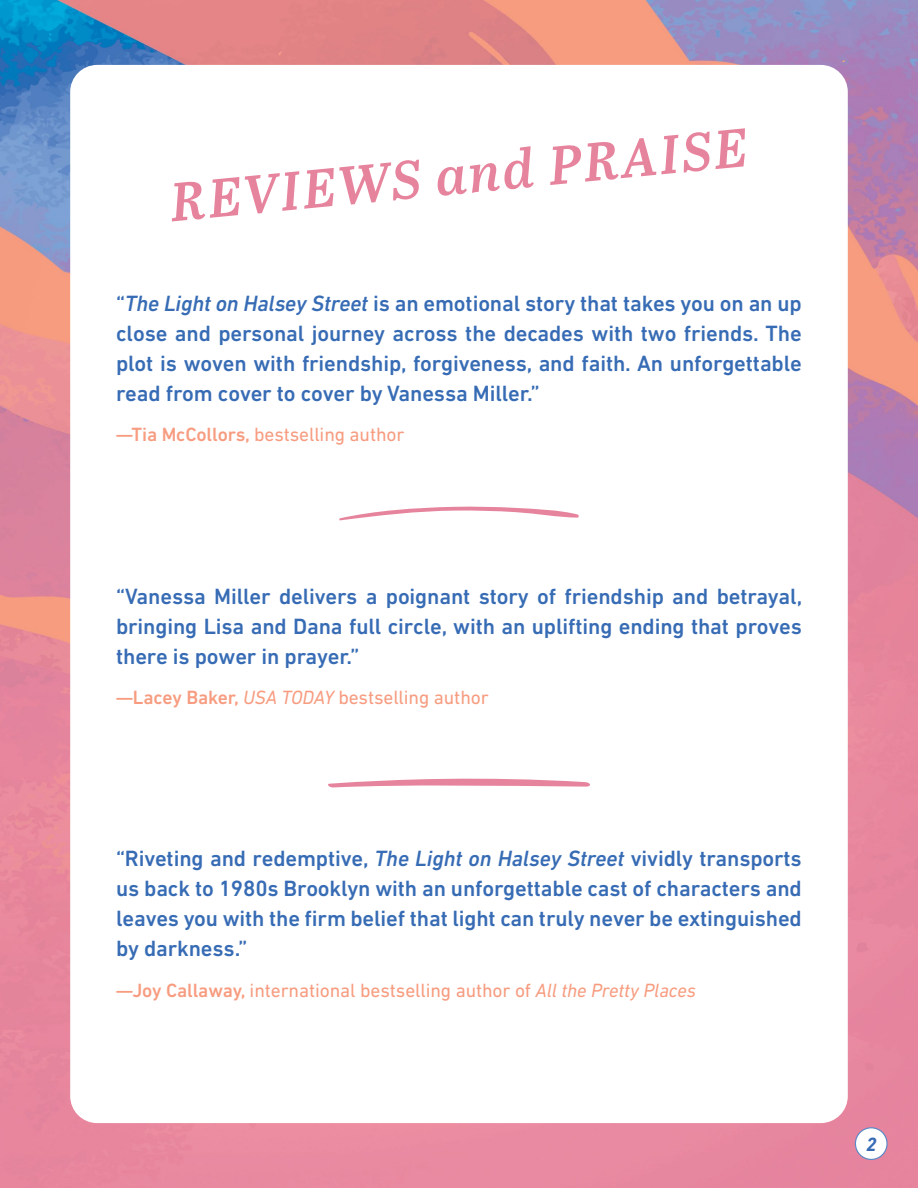
<style>
.page{position:relative;width:918px;height:1188px;background:#fff}
.page>*{position:absolute;margin:0;border:0;box-sizing:border-box;transform-origin:0 0}
.t1{font:italic 600 54px "Abril Text";color:#e7849d}
.t2{font:500 22.5px/30px "DIN Next LT Pro";letter-spacing:-.005em;color:#376cb5;text-align:justify}
.t3{font:19.5px "DIN Next LT Pro";letter-spacing:-.005em;color:#f79c80}
.t4{font:italic 700 19.5px "DIN Next LT Pro";color:#376cb5}
.s1{font-style:italic}
.s2{font-weight:500}
</style>
<div class="page">
<img style="left:0;top:0;width:918px;height:1188px">
<div style="left:70px;top:65px;width:778px;height:1058px;background:#fff;border-radius:27px"></div>
<div style="left:855px;top:1128px;width:32px;height:31px;background:#fff;border-radius:50%"></div>
<div style="left:855px;top:1127px;width:33px;height:33px;border:1px solid #5d88c6;border-radius:50%"></div>
<svg style="left:339px;top:506px;width:240px;height:14px"></svg>
<svg style="left:328px;top:778px;width:262px;height:10px"></svg>
<h1 class="t1" style="left:167px;top:161px;width:581px;rotate:-5deg">REVIEWS and PRAISE</h1>
<p class="t2" style="left:116px;top:288px;width:687px">“<span class="s1">The Light on Halsey Street</span> is an emotional story that takes you on an up close and personal journey across the decades with two friends. The plot is woven with friendship, forgiveness, and faith. An unforgettable read from cover to cover by Vanessa Miller.”</p>
<p class="t3" style="left:116px;top:423px;width:290px"><span class="s2">—Tia McCollors,</span> bestselling author</p>
<p class="t2" style="left:116px;top:581px;width:688px">“Vanessa Miller delivers a poignant story of friendship and betrayal, bringing Lisa and Dana full circle, with an uplifting ending that proves there is power in prayer.”</p>
<p class="t3" style="left:116px;top:687px;width:374px"><span class="s2">—Lacey Baker,</span> <span class="s1">USA TODAY</span> bestselling author</p>
<p class="t2" style="left:116px;top:844px;width:687px">“Riveting and redemptive, <span class="s1">The Light on Halsey Street</span> vividly transports us back to 1980s Brooklyn with an unforgettable cast of characters and leaves you with the firm belief that light can truly never be extinguished by darkness.”</p>
<p class="t3" style="left:116px;top:979px;width:581px"><span class="s2">—Joy Callaway,</span> international bestselling author of <span class="s1">All the Pretty Places</span></p>
<p class="t4" style="left:866px;top:1133px;width:12px">2</p>
</div>
